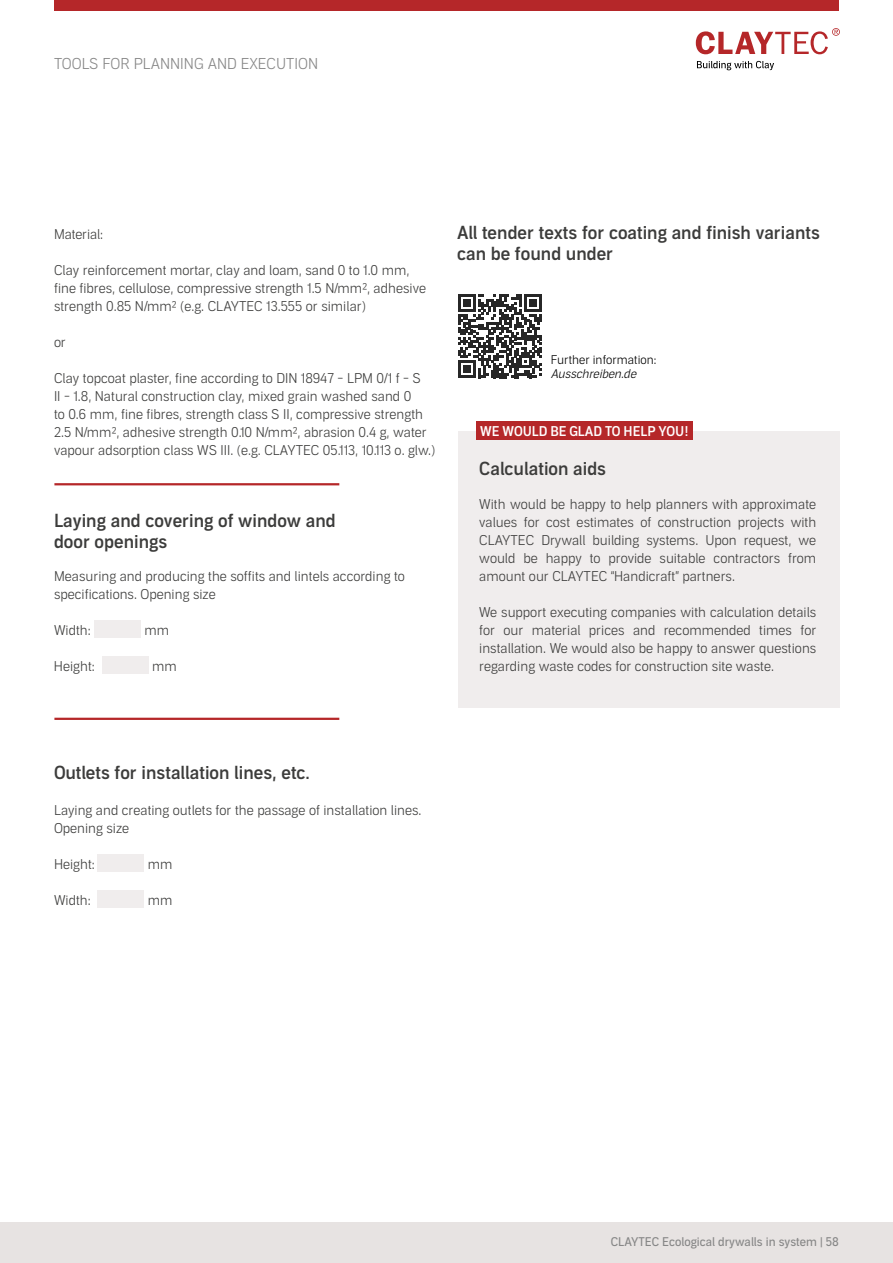
<style>
.page{position:relative;width:893px;height:1263px;background:#fff}
.page>*{position:absolute;margin:0;border:0;box-sizing:border-box;transform-origin:0 0}
.t1{font:500 18px/21.6px "Aago";color:#3c3c3b}
.t2{font:300 15px "Aago";color:#878787}
.t3{font:300 13.5px/18px "Aago";color:#3c3c3b}
.t4{font:500 13.5px "Aago";color:#fff}
.t5{font:12px "Aago";color:#878787}
.t6{font:300 12px "Aago";color:#000}
.t7{font:italic 300 12px "Aago";color:#000}
</style>
<div class="page">
<div style="left:54px;top:0;width:785px;height:11px;background:#b52729"></div>
<svg style="left:696px;top:28px;width:144px;height:26px"></svg>
<svg style="left:697px;top:61px;width:77px;height:9px"></svg>
<svg style="left:458px;top:294px;width:84px;height:84px"></svg>
<div style="left:458px;top:431px;width:382px;height:277px;background:#f0eded"></div>
<div style="left:476px;top:421px;width:217px;height:19px;background:#b52729"></div>
<div style="left:94px;top:621px;width:47px;height:17px;background:#f0eded"></div>
<div style="left:102px;top:657px;width:47px;height:17px;background:#f0eded"></div>
<div style="left:98px;top:855px;width:46px;height:17px;background:#f0eded"></div>
<div style="left:98px;top:891px;width:46px;height:17px;background:#f0eded"></div>
<hr style="left:54px;top:483px;width:285px;height:2px;background:#b52729">
<hr style="left:54px;top:718px;width:285px;height:2px;background:#b52729">
<div style="left:0;top:1222px;width:893px;height:41px;background:#e7e3e2"></div>
<p class="t2" style="left:54px;top:55px;width:266px">TOOLS FOR PLANNING AND EXECUTION</p>
<p class="t3" style="left:54px;top:225px;width:51px">Material:</p>
<p class="t3" style="left:54px;top:261px;width:374px">Clay reinforcement mortar, clay and loam, sand 0 to 1.0 mm, fine fibres, cellulose, compressive strength 1.5 N/mm2, adhesive strength 0.85 N/mm2 (e.g. CLAYTEC 13.555 or similar)</p>
<p class="t3" style="left:54px;top:333px;width:13px">or</p>
<p class="t3" style="left:54px;top:369px;width:383px">Clay topcoat plaster, fine according to DIN 18947 - LPM 0/1 f - S<br>II - 1.8, Natural construction clay, mixed grain washed sand 0<br>to 0.6 mm, fine fibres, strength class S II, compressive strength 2.5 N/mm2, adhesive strength 0.10 N/mm2, abrasion 0.4 g, water vapour adsorption class WS III. (e.g. CLAYTEC 05.113, 10.113 o. glw.)</p>
<h1 class="t1" style="left:54px;top:510px;width:283px">Laying and covering of window and door openings</h1>
<p class="t3" style="left:54px;top:567px;width:352px">Measuring and producing the soffits and lintels according to specifications. Opening size</p>
<p class="t3" style="left:54px;top:621px;width:38px">Width:</p>
<p class="t3" style="left:144px;top:621px;width:26px">mm</p>
<p class="t3" style="left:54px;top:657px;width:42px">Height:</p>
<p class="t3" style="left:152px;top:657px;width:26px">mm</p>
<h1 class="t1" style="left:457px;top:222px;width:364px">All tender texts for coating and finish variants can be found under</h1>
<p class="t6" style="left:551px;top:353px;width:107px">Further information:</p>
<p class="t7" style="left:551px;top:367px;width:87px">Ausschreiben.de</p>
<p class="t4" style="left:480px;top:423px;width:210px">WE WOULD BE GLAD TO HELP YOU!</p>
<h1 class="t1" style="left:479px;top:458px;width:128px">Calculation aids</h1>
<p class="t3" style="left:479px;top:495px;width:339px;text-align:justify">With would be happy to help planners with approximate values for cost estimates of construction projects with CLAYTEC Drywall building systems. Upon request, we would be happy to provide suitable contractors from amount our CLAYTEC “Handicraft” partners.</p>
<p class="t3" style="left:479px;top:603px;width:339px;text-align:justify">We support executing companies with calculation details for our material prices and recommended times for installation. We would also be happy to answer questions regarding waste codes for construction site waste.</p>
<h1 class="t1" style="left:54px;top:762px;width:257px">Outlets for installation lines, etc.</h1>
<p class="t3" style="left:54px;top:801px;width:369px">Laying and creating outlets for the passage of installation lines.<br>Opening size</p>
<p class="t3" style="left:54px;top:855px;width:42px">Height:</p>
<p class="t3" style="left:148px;top:855px;width:26px">mm</p>
<p class="t3" style="left:54px;top:891px;width:38px">Width:</p>
<p class="t3" style="left:148px;top:891px;width:26px">mm</p>
<p class="t5" style="left:611px;top:1235px;width:230px">CLAYTEC Ecological drywalls in system | 58</p>
</div>
